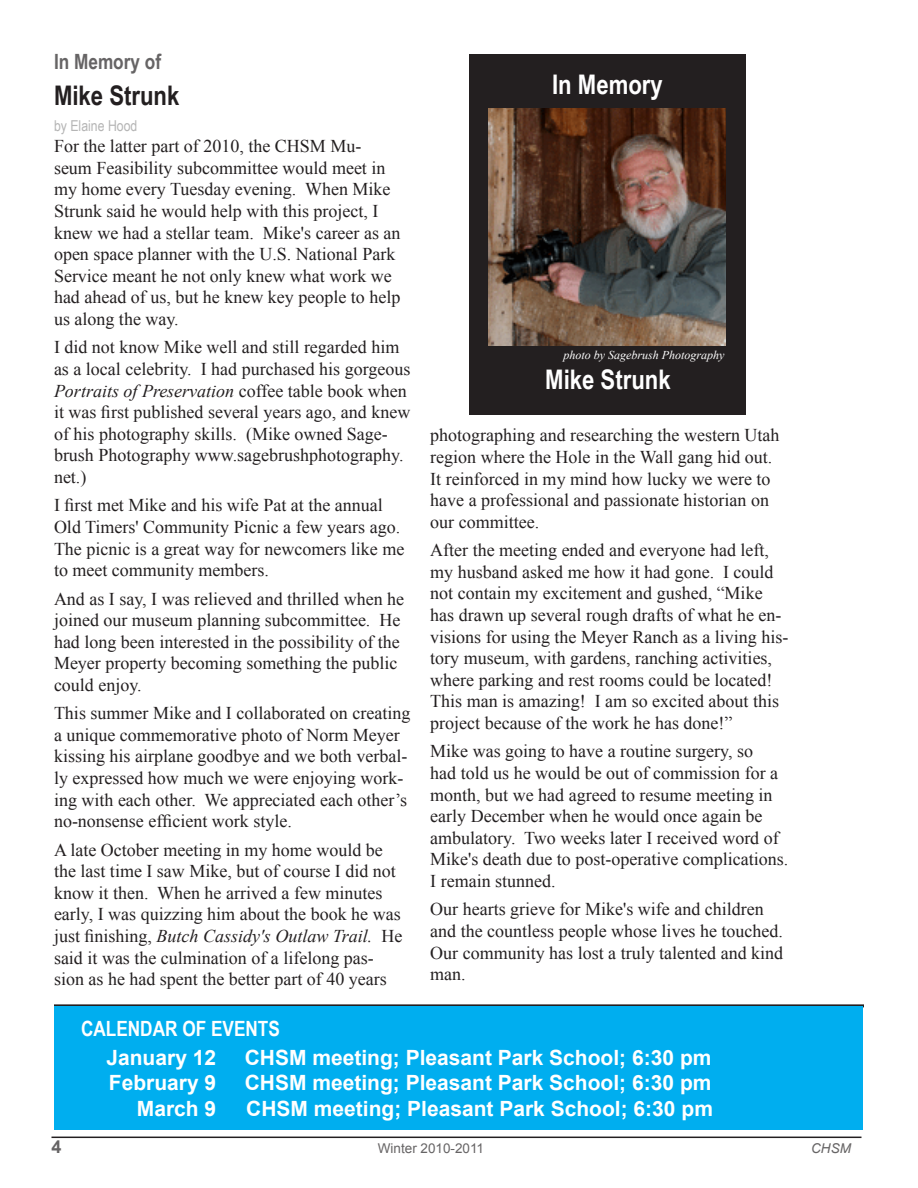
<style>
.page{position:relative;width:918px;height:1188px;background:#fff}
.page>*{position:absolute;margin:0;border:0;box-sizing:border-box;transform-origin:0 0}
.Headline_-_Main{font:700 27px "Arial Narrow";color:#fff}
.Headline_-_Main-2{font:700 27px "Arial Narrow";color:#231f20}
.t1{font:700 21px "Arial";color:#fff}
.Headline_-_Main-3{font:700 21px "Arial Narrow";color:#fff}
.Headline_-_Secondary{font:700 21px "Arial Narrow";color:#666465}
.Text{font:18px/21.6px "Times New Roman";color:#231f20}
.t2{font:700 18px "Arial";color:#666465}
.Byline{font:15px "Arial Narrow";color:#b5b5b5}
.t3{font:13.5px "Arial";color:#666465}
.t4{font:italic 13.5px "Arial";color:#666465}
.Photo_Credit{font:italic 12px "Times New Roman";color:#fff}
.s1{font-style:italic}
</style>
<div class="page">
<hr style="left:54px;top:1004px;width:810px;height:3px;background:#231f20">
<div style="left:54px;top:1007px;width:808px;height:123px;background:#00aeef"></div>
<hr style="left:51px;top:1137px;width:810px;height:1px;background:#231f20">
<div style="left:469px;top:54px;width:277px;height:361px;background:#231f20"></div>
<img style="left:489px;top:108px;width:236px;height:238px">
<p class="Headline_-_Secondary" style="left:54px;top:46px;width:109px">In Memory of</p>
<p class="Headline_-_Main-2" style="left:54px;top:75px;width:127px">Mike Strunk</p>
<p class="Byline" style="left:54px;top:114px;width:85px">by Elaine Hood</p>
<p class="Text" style="left:54px;top:135px;width:348px">For the latter part of 2010, the CHSM Mu&shy;seum Feasibility subcommittee would meet in my home every Tuesday evening. When Mike Strunk said he would help with this project, I knew we had a stellar team. Mike's career as an open space planner with the U.S. National Park Service meant he not only knew what work we had ahead of us, but he knew key people to help us along the way.</p>
<p class="Text" style="left:54px;top:336px;width:358px">I did not know Mike well and still regarded him as a local celebrity. I had purchased his gorgeous <span class="s1">Portraits of Preservation</span> coffee table book when it was first published several years ago, and knew of his photography skills. (Mike owned Sage&shy;brush Photography www.sagebrushphotography. net.)</p>
<p class="Text" style="left:54px;top:494px;width:352px">I first met Mike and his wife Pat at the annual Old Timers' Community Picnic a few years ago.<br>The picnic is a great way for newcomers like me to meet community members.</p>
<p class="Text" style="left:54px;top:587px;width:352px">And as I say, I was relieved and thrilled when he joined our museum planning subcommittee. He had long been interested in the possibility of the Meyer property becoming something the public could enjoy.</p>
<p class="Text" style="left:54px;top:702px;width:358px">This summer Mike and I collaborated on creating a unique commemorative photo of Norm Meyer kissing his airplane goodbye and we both verbal&shy;ly expressed how much we were enjoying work&shy;ing with each other. We appreciated each other’s no-nonsense efficient work style.</p>
<p class="Text" style="left:54px;top:839px;width:350px">A late October meeting in my home would be the last time I saw Mike, but of course I did not know it then. When he arrived a few minutes early, I was quizzing him about the book he was just finishing, <span class="s1">Butch Cassidy's Outlaw Trail.</span> He said it was the culmination of a lifelong pas&shy;sion as he had spent the better part of 40 years</p>
<p class="Headline_-_Main-3" style="left:81px;top:1012px;width:200px">CALENDAR OF EVENTS</p>
<p class="Headline_-_Main" style="left:552px;top:64px;width:112px">In Memory</p>
<p class="Photo_Credit" style="left:564px;top:347px;width:162px">photo by Sagebrush Photography</p>
<p class="Headline_-_Main" style="left:545px;top:359px;width:127px">Mike Strunk</p>
<p class="Text" style="left:430px;top:424px;width:351px">photographing and researching the western Utah region where the Hole in the Wall gang hid out.<br>It reinforced in my mind how lucky we were to have a professional and passionate historian on our committee.</p>
<p class="Text" style="left:430px;top:539px;width:360px">After the meeting ended and everyone had left, my husband asked me how it had gone. I could not contain my excitement and gushed, “Mike has drawn up several rough drafts of what he en&shy;visions for using the Meyer Ranch as a living his&shy;tory museum, with gardens, ranching activities, where parking and rest rooms could be located!<br>This man is amazing! I am so excited about this project because of the work he has done!”</p>
<p class="Text" style="left:430px;top:740px;width:360px">Mike was going to have a routine surgery, so<br>had told us he would be out of commission for a month, but we had agreed to resume meeting in early December when he would once again be ambulatory. Two weeks later I received word of Mike's death due to post-operative complications.<br>I remain stunned.</p>
<p class="Text" style="left:430px;top:898px;width:354px">Our hearts grieve for Mike's wife and children and the countless people whose lives he touched.<br>Our community has lost a truly talented and kind man.</p>
<p class="t1" style="left:106px;top:1044px;width:111px">January 12</p>
<p class="t1" style="left:245px;top:1044px;width:468px">CHSM meeting; Pleasant Park School; 6:30 pm</p>
<p class="t1" style="left:109px;top:1069px;width:109px">February 9</p>
<p class="t1" style="left:245px;top:1069px;width:468px">CHSM meeting; Pleasant Park School; 6:30 pm</p>
<p class="t1" style="left:137px;top:1094px;width:81px">March 9</p>
<p class="t1" style="left:246px;top:1094px;width:468px">CHSM meeting; Pleasant Park School; 6:30 pm</p>
<p class="t2" style="left:51px;top:1135px;width:12px">4</p>
<p class="t3" style="left:378px;top:1140px;width:108px">Winter 2010-2011</p>
<p class="t4" style="left:811px;top:1140px;width:41px">CHSM</p>
</div>
